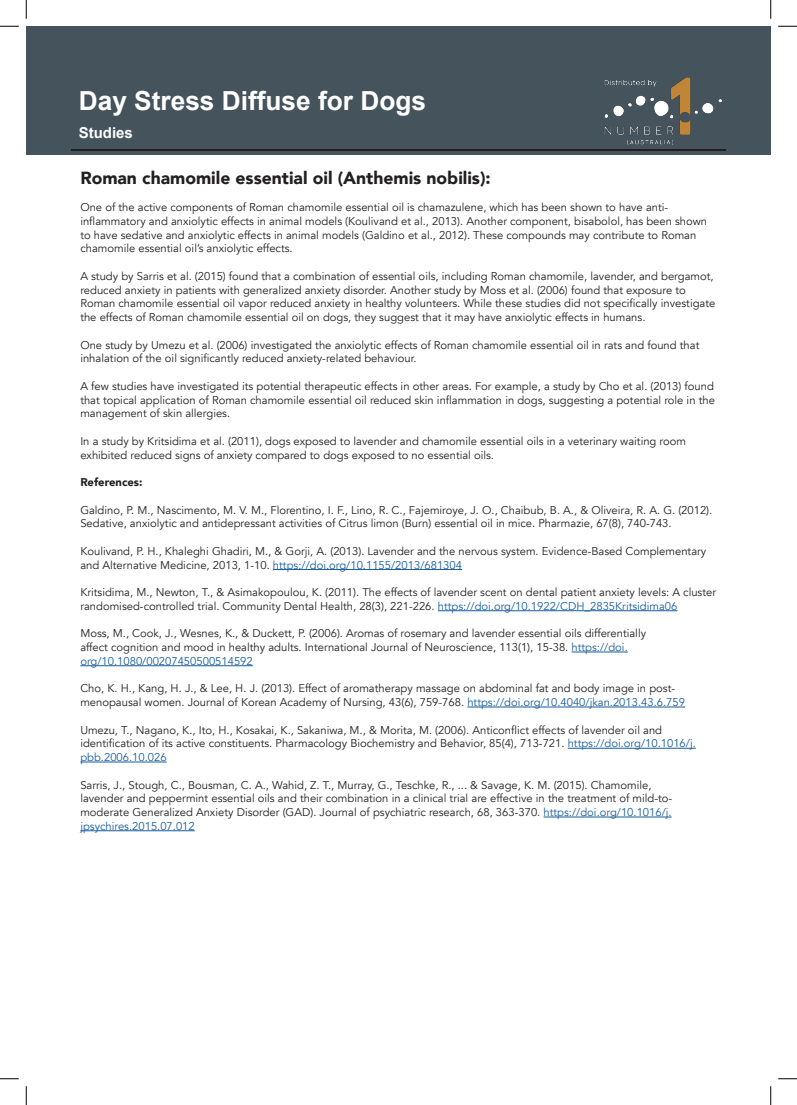
<style>
.page{position:relative;width:797px;height:1105px;background:#fff}
.page>*{position:absolute;margin:0;border:0;box-sizing:border-box;transform-origin:0 0}
.t1{font:700 26.25px "Arial";color:#fff}
.t2{font:900 17.5px "Avenir";color:#231f20}
.t3{font:700 15px "Arial";color:#fff}
.t4{font:11.25px/13.8px "Avenir";color:#231f20}
.t5{font:900 11.25px "Avenir";color:#231f20}
.s1{color:#175d9e}
</style>
<div class="page">
<div style="left:26px;top:26px;width:744px;height:129px;background:#45535d"></div>
<img style="left:604px;top:77px;width:118px;height:68px">
<hr style="left:71px;top:149px;width:654px;height:1px;background:#231f20">
<hr style="left:273px;top:569px;width:189px;height:1px;background:#175d9e">
<hr style="left:438px;top:610px;width:239px;height:1px;background:#175d9e">
<hr style="left:571px;top:652px;width:56px;height:1px;background:#175d9e">
<hr style="left:80px;top:665px;width:173px;height:1px;background:#175d9e">
<hr style="left:467px;top:707px;width:218px;height:1px;background:#175d9e">
<hr style="left:567px;top:748px;width:129px;height:1px;background:#175d9e">
<hr style="left:80px;top:762px;width:87px;height:1px;background:#175d9e">
<hr style="left:543px;top:817px;width:128px;height:1px;background:#175d9e">
<hr style="left:80px;top:830px;width:115px;height:1px;background:#175d9e">
<svg style="left:0;top:25px;width:19px;height:2px"></svg>
<svg style="left:778px;top:25px;width:19px;height:2px"></svg>
<svg style="left:0;top:1078px;width:19px;height:1px"></svg>
<svg style="left:778px;top:1078px;width:19px;height:1px"></svg>
<svg style="left:25px;top:0;width:2px;height:19px"></svg>
<svg style="left:25px;top:1086px;width:2px;height:19px"></svg>
<svg style="left:770px;top:0;width:1px;height:19px"></svg>
<svg style="left:770px;top:1086px;width:1px;height:19px"></svg>
<p class="t1" style="left:79px;top:83px;width:349px">Day Stress Diffuse for Dogs</p>
<p class="t3" style="left:79px;top:123px;width:56px">Studies</p>
<p class="t2" style="left:80px;top:162px;width:412px">Roman chamomile essential oil (Anthemis nobilis):</p>
<p class="t4" style="left:80px;top:201px;width:628px">One of the active components of Roman chamomile essential oil is chamazulene, which has been shown to have anti&shy;inflammatory and anxiolytic effects in animal models (Koulivand et al., 2013). Another component, bisabolol, has been shown to have sedative and anxiolytic effects in animal models (Galdino et al., 2012). These compounds may contribute to Roman chamomile essential oil’s anxiolytic effects.</p>
<p class="t4" style="left:80px;top:269px;width:636px">A study by Sarris et al. (2015) found that a combination of essential oils, including Roman chamomile, lavender, and bergamot, reduced anxiety in patients with generalized anxiety disorder. Another study by Moss et al. (2006) found that exposure to Roman chamomile essential oil vapor reduced anxiety in healthy volunteers. While these studies did not specifically investigate the effects of Roman chamomile essential oil on dogs, they suggest that it may have anxiolytic effects in humans.</p>
<p class="t4" style="left:80px;top:338px;width:620px">One study by Umezu et al. (2006) investigated the anxiolytic effects of Roman chamomile essential oil in rats and found that inhalation of the oil significantly reduced anxiety-related behaviour.</p>
<p class="t4" style="left:80px;top:379px;width:636px;text-align:justify">A few studies have investigated its potential therapeutic effects in other areas. For example, a study by Cho et al. (2013) found that topical application of Roman chamomile essential oil reduced skin inflammation in dogs, suggesting a potential role in the management of skin allergies.</p>
<p class="t4" style="left:80px;top:434px;width:607px">In a study by Kritsidima et al. (2011), dogs exposed to lavender and chamomile essential oils in a veterinary waiting room exhibited reduced signs of anxiety compared to dogs exposed to no essential oils.</p>
<p class="t5" style="left:80px;top:473px;width:64px">References:</p>
<p class="t4" style="left:80px;top:503px;width:633px">Galdino, P. M., Nascimento, M. V. M., Florentino, I. F., Lino, R. C., Fajemiroye, J. O., Chaibub, B. A., &amp; Oliveira, R. A. G. (2012).<br>Sedative, anxiolytic and antidepressant activities of Citrus limon (Burn) essential oil in mice. Pharmazie, 67(8), 740-743.</p>
<p class="t4" style="left:80px;top:544px;width:627px">Koulivand, P. H., Khaleghi Ghadiri, M., &amp; Gorji, A. (2013). Lavender and the nervous system. Evidence-Based Complementary and Alternative Medicine, 2013, 1-10. <span class="s1">https://doi.org/10.1155/2013/681304</span></p>
<p class="t4" style="left:80px;top:586px;width:637px">Kritsidima, M., Newton, T., &amp; Asimakopoulou, K. (2011). The effects of lavender scent on dental patient anxiety levels: A cluster randomised-controlled trial. Community Dental Health, 28(3), 221-226. <span class="s1">https://doi.org/10.1922/CDH_2835Kritsidima06</span></p>
<p class="t4" style="left:80px;top:627px;width:567px">Moss, M., Cook, J., Wesnes, K., &amp; Duckett, P. (2006). Aromas of rosemary and lavender essential oils differentially affect cognition and mood in healthy adults. International Journal of Neuroscience, 113(1), 15-38. <span class="s1">https://doi. org/10.1080/00207450500514592</span></p>
<p class="t4" style="left:80px;top:682px;width:606px">Cho, K. H., Kang, H. J., &amp; Lee, H. J. (2013). Effect of aromatherapy massage on abdominal fat and body image in post&shy;menopausal women. Journal of Korean Academy of Nursing, 43(6), 759-768. <span class="s1">https://doi.org/10.4040/jkan.2013.43.6.759</span></p>
<p class="t4" style="left:80px;top:723px;width:617px">Umezu, T., Nagano, K., Ito, H., Kosakai, K., Sakaniwa, M., &amp; Morita, M. (2006). Anticonflict effects of lavender oil and identification of its active constituents. Pharmacology Biochemistry and Behavior, 85(4), 713-721. <span class="s1">https://doi.org/10.1016/j. pbb.2006.10.026</span></p>
<p class="t4" style="left:80px;top:778px;width:593px">Sarris, J., Stough, C., Bousman, C. A., Wahid, Z. T., Murray, G., Teschke, R., ... &amp; Savage, K. M. (2015). Chamomile, lavender and peppermint essential oils and their combination in a clinical trial are effective in the treatment of mild-to&shy;moderate Generalized Anxiety Disorder (GAD). Journal of psychiatric research, 68, 363-370. <span class="s1">https://doi.org/10.1016/j. jpsychires.2015.07.012</span></p>
</div>
